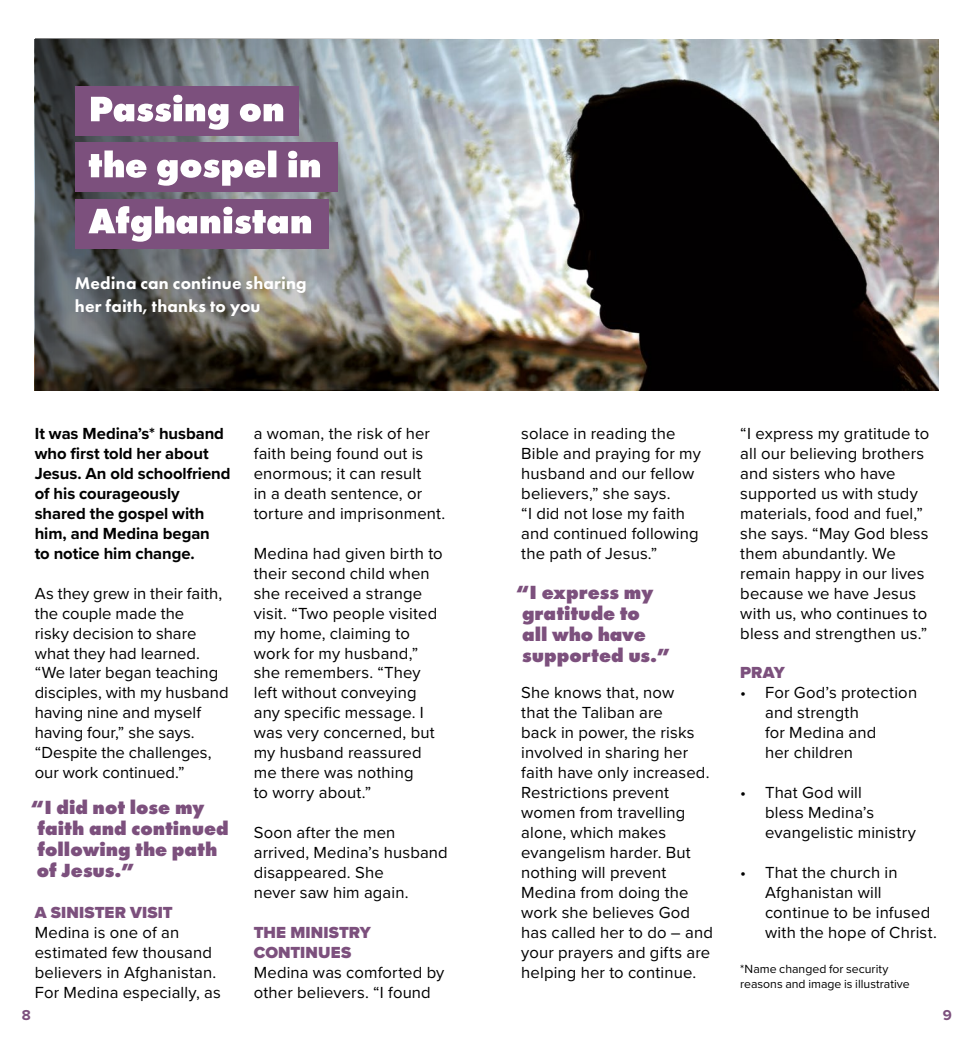
<style>
.page{position:relative;width:973px;height:1042px;background:#fff}
.page>*{position:absolute;margin:0;border:0;box-sizing:border-box;transform-origin:0 0}
.t1{font:800 19.78px/21px "Futura PT";color:#7c507d}
.t2{font:800 17.5px/22.8px "Futura PT";letter-spacing:.01em;color:#fff}
.t3{font:16.62px/19.9px "Proxima Nova";letter-spacing:.01em;color:#000}
.t4{font:700 16.62px/19.9px "Proxima Nova";letter-spacing:-.005em;color:#000}
.t5{font:900 16.62px/19.9px "Proxima Nova";letter-spacing:.01em;color:#7c507d}
.t6{font:700 14.88px "Proxima Nova";color:#7c507d}
.t7{font:12.25px/15.8px "Proxima Nova";color:#000}
</style>
<div class="page">
<img style="left:486px;top:40px;width:452px;height:350px">
<img style="left:35px;top:39px;width:451px;height:352px">
<div style="left:75px;top:86px;width:223px;height:49px;background:#7c507d"></div>
<div style="left:75px;top:143px;width:262px;height:49px;background:#7c507d"></div>
<div style="left:75px;top:199px;width:253px;height:49px;background:#7c507d"></div>
<svg style="left:88px;top:206px;width:223px;height:36px"></svg>
<svg style="left:89px;top:150px;width:231px;height:36px"></svg>
<svg style="left:91px;top:95px;width:192px;height:35px"></svg>
<p class="t2" style="left:75px;top:271px;width:233px">Medina can continue sharing her faith, thanks to you</p>
<p class="t4" style="left:35px;top:423px;width:197px">It was Medina’s* husband who first told her about<br>Jesus. An old schoolfriend of his courageously shared the gospel with him, and Medina began<br>to notice him change.</p>
<p class="t3" style="left:35px;top:582px;width:195px">As they grew in their faith, the couple made the<br>risky decision to share what they had learned. “We later began teaching disciples, with my husband having nine and myself having four,” she says. “Despite the challenges, our work continued.”</p>
<p class="t1" style="left:37px;top:796px;width:193px;text-indent:-6px">“I did not lose my faith and continued following the path of Jesus.”</p>
<p class="t5" style="left:35px;top:902px;width:140px">A SINISTER VISIT</p>
<p class="t3" style="left:35px;top:921px;width:187px">Medina is one of an estimated few thousand believers in Afghanistan.<br>For Medina especially, as</p>
<p class="t3" style="left:254px;top:423px;width:193px">a woman, the risk of her faith being found out is enormous; it can result<br>in a death sentence, or torture and imprisonment.</p>
<p class="t3" style="left:254px;top:542px;width:190px">Medina had given birth to their second child when she received a strange visit. “Two people visited my home, claiming to work for my husband,” she remembers. “They left without conveying any specific message. I was very concerned, but my husband reassured me there was nothing<br>to worry about.”</p>
<p class="t3" style="left:254px;top:822px;width:195px">Soon after the men arrived, Medina’s husband disappeared. She<br>never saw him again.</p>
<p class="t5" style="left:254px;top:922px;width:118px">THE MINISTRY<br>CONTINUES</p>
<p class="t3" style="left:254px;top:961px;width:192px">Medina was comforted by other believers. “I found</p>
<p class="t3" style="left:521px;top:423px;width:181px">solace in reading the<br>Bible and praying for my husband and our fellow believers,” she says.<br>“I did not lose my faith and continued following the path of Jesus.”</p>
<p class="t1" style="left:522px;top:581px;width:150px;text-indent:-6px">“I express my gratitude to<br>all who have supported us.”</p>
<p class="t3" style="left:521px;top:682px;width:193px">She knows that, now<br>that the Taliban are<br>back in power, the risks involved in sharing her faith have only increased.<br>Restrictions prevent women from travelling alone, which makes evangelism harder. But nothing will prevent<br>Medina from doing the work she believes God has called her to do – and your prayers and gifts are helping her to continue.</p>
<p class="t3" style="left:740px;top:423px;width:190px">“I express my gratitude to all our believing brothers and sisters who have supported us with study materials, food and fuel,” she says. “May God bless them abundantly. We remain happy in our lives because we have Jesus with us, who continues to bless and strengthen us.”</p>
<p class="t5" style="left:740px;top:663px;width:46px">PRAY</p>
<p class="t3" style="left:765px;top:682px;width:153px;text-indent:-25px">• For God’s protection and strength<br>for Medina and<br>her children</p>
<p class="t3" style="left:765px;top:782px;width:152px;text-indent:-25px">• That God will<br>bless Medina’s evangelistic ministry</p>
<p class="t3" style="left:765px;top:862px;width:173px;text-indent:-25px">• That the church in<br>Afghanistan will continue to be infused with the hope of Christ.</p>
<p class="t7" style="left:740px;top:960px;width:171px">*Name changed for security reasons and image is illustrative</p>
<p class="t6" style="left:22px;top:1004px;width:11px">8</p>
<p class="t6" style="left:942px;top:1004px;width:11px">9</p>
</div>
